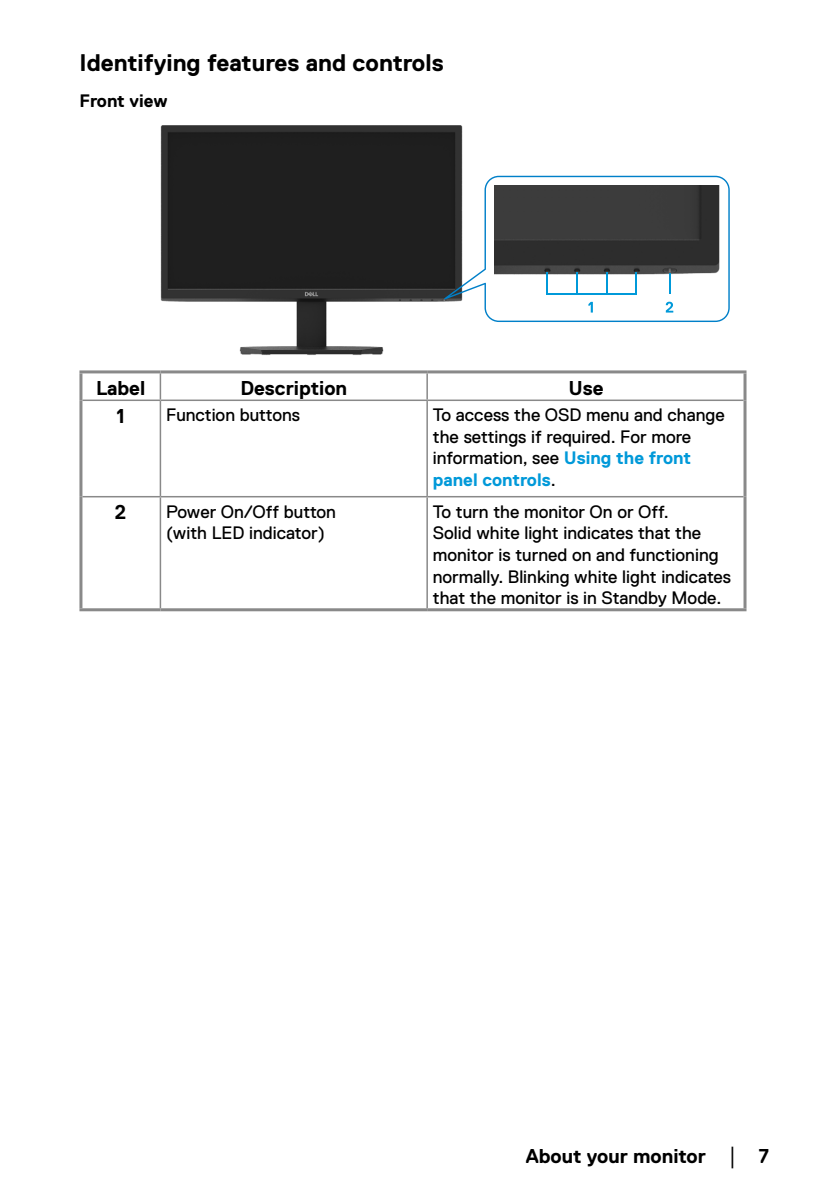
<style>
.page{position:relative;width:840px;height:1191px;background:#fff}
.page>*{position:absolute;margin:0;border:0;box-sizing:border-box;transform-origin:0 0}
.Head2{font:700 24px "Dell Replica";color:#000}
.Callout_Head_10_12{font:700 20px "Dell Replica";color:#000}
.Paragraph_9_10_8{font:18px/21.6px "Dell Replica";color:#000}
.Callout_Head_9_10_8{font:700 18px "Dell Replica";color:#000}
.s1{font-weight:700;color:#0099d9}
.s2{font-family:"Times New Roman";font-weight:400;font-size:18px}
</style>
<div class="page">
<img style="left:160px;top:125px;width:303px;height:230px">
<svg style="left:444px;top:176px;width:285px;height:146px"></svg>
<hr style="left:82px;top:399px;width:78px;height:2px;background:#898989">
<hr style="left:160px;top:399px;width:267px;height:2px;background:#898989">
<hr style="left:427px;top:399px;width:316px;height:2px;background:#898989">
<hr style="left:82px;top:496px;width:78px;height:1px;background:#898989">
<hr style="left:160px;top:496px;width:267px;height:1px;background:#898989">
<hr style="left:427px;top:496px;width:316px;height:1px;background:#898989">
<hr style="left:159px;top:373px;width:2px;height:26px;background:#898989">
<svg style="left:426px;top:373px;width:1px;height:26px"></svg>
<hr style="left:159px;top:401px;width:2px;height:95px;background:#898989">
<hr style="left:426px;top:401px;width:1px;height:95px;background:#898989">
<hr style="left:159px;top:497px;width:2px;height:111px;background:#898989">
<hr style="left:426px;top:497px;width:1px;height:111px;background:#898989">
<hr style="left:79px;top:370px;width:81px;height:3px;background:#898989">
<hr style="left:79px;top:373px;width:3px;height:27px;background:#898989">
<hr style="left:160px;top:370px;width:267px;height:3px;background:#898989">
<hr style="left:427px;top:370px;width:319px;height:3px;background:#898989">
<hr style="left:743px;top:373px;width:3px;height:27px;background:#898989">
<hr style="left:79px;top:400px;width:3px;height:97px;background:#898989">
<hr style="left:743px;top:400px;width:3px;height:97px;background:#898989">
<hr style="left:79px;top:497px;width:3px;height:111px;background:#898989">
<hr style="left:743px;top:497px;width:3px;height:111px;background:#898989">
<hr style="left:79px;top:608px;width:81px;height:3px;background:#898989">
<hr style="left:160px;top:608px;width:267px;height:3px;background:#898989">
<hr style="left:427px;top:608px;width:319px;height:3px;background:#898989">
<p class="Head2" style="left:79px;top:50px;width:365px">Identifying features and controls</p>
<p class="Callout_Head_9_10_8" style="left:79px;top:91px;width:90px">Front view</p>
<p class="Callout_Head_10_12" style="left:96px;top:376px;width:51px">Label</p>
<p class="Callout_Head_10_12" style="left:240px;top:376px;width:108px">Description</p>
<p class="Callout_Head_10_12" style="left:568px;top:376px;width:37px">Use</p>
<p class="Callout_Head_10_12" style="left:116px;top:405px;width:10px">1</p>
<p class="Paragraph_9_10_8" style="left:166px;top:404px;width:135px">Function buttons</p>
<p class="Paragraph_9_10_8" style="left:432px;top:404px;width:293px">To access the OSD menu and change the settings if required. For more information, see <span class="s1">Using the front panel controls</span>.</p>
<p class="Callout_Head_10_12" style="left:115px;top:501px;width:13px">2</p>
<p class="Paragraph_9_10_8" style="left:166px;top:501px;width:171px">Power On/Off button</p>
<p class="Paragraph_9_10_8" style="left:166px;top:522px;width:160px">(with LED indicator)</p>
<p class="Paragraph_9_10_8" style="left:432px;top:501px;width:237px">To turn the monitor On or Off.</p>
<p class="Paragraph_9_10_8" style="left:432px;top:522px;width:300px">Solid white light indicates that the monitor is turned on and functioning normally. Blinking white light indicates that the monitor is in Standby Mode.</p>
<p class="Callout_Head_10_12" style="left:525px;top:1144px;width:245px">About your monitor <span class="s2">│</span> 7</p>
</div>
